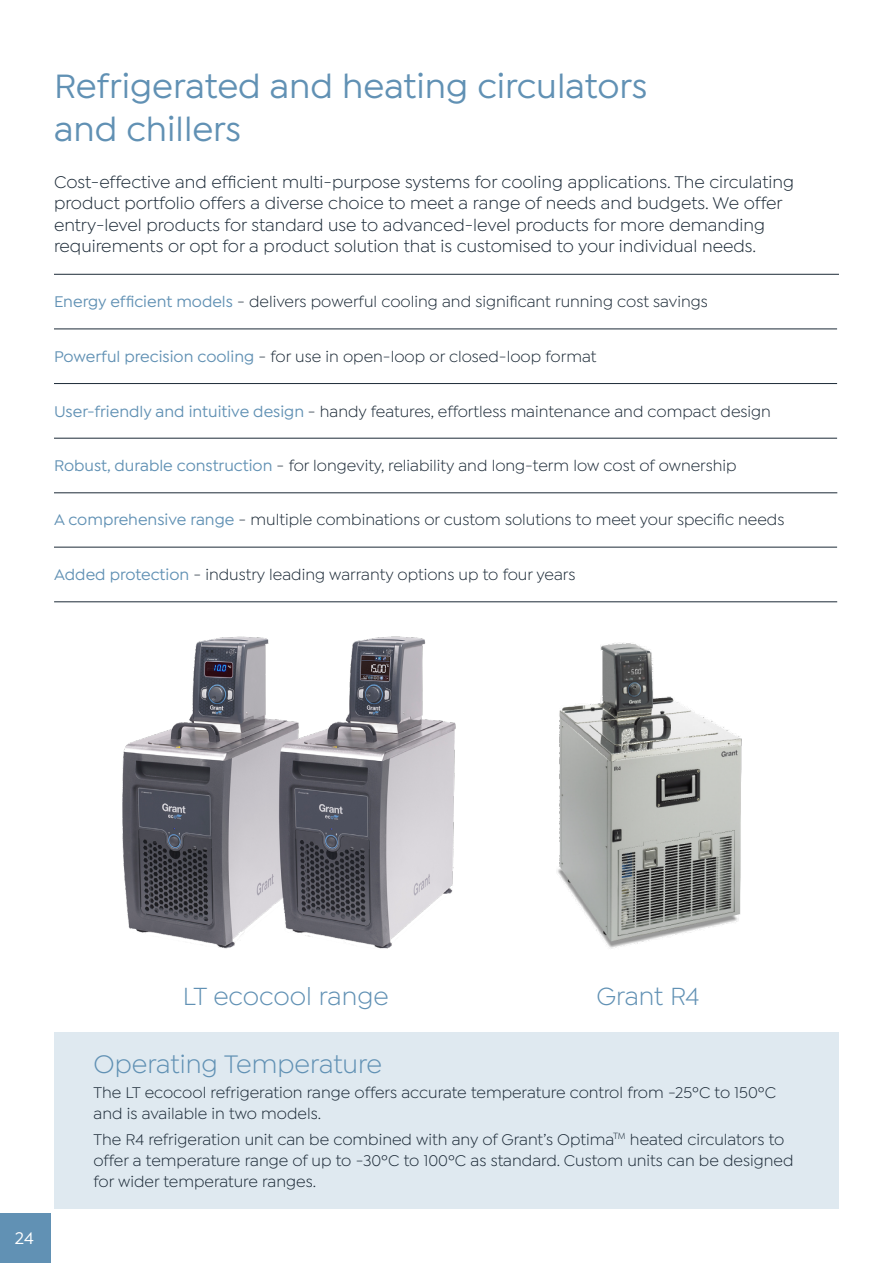
<style>
.page{position:relative;width:893px;height:1263px;background:#fff}
.page>*{position:absolute;margin:0;border:0;box-sizing:border-box;transform-origin:0 0}
.t1{font:500 36px/43.2px "Isidora Sans";color:#6191b4}
.t2{font:27px "Isidora Sans";color:#6191b4}
.t3{font:26.4px "Isidora Sans";color:#6191b4}
.t4{font:18px/21.6px "Isidora Sans";color:#1c2a37}
.t5{font:500 18px "Isidora Sans";color:#fff}
.t6{font:16.5px/21px "Isidora Sans";color:#1c2a37}
.s1{font-weight:500;color:#6191b4}
</style>
<div class="page">
<div style="left:54px;top:1032px;width:785px;height:177px;background:#dfe9f0"></div>
<hr style="left:54px;top:274px;width:785px;height:1px;background:#1c2a37">
<hr style="left:54px;top:328px;width:783px;height:1px;background:#1c2a37">
<hr style="left:54px;top:383px;width:783px;height:1px;background:#1c2a37">
<hr style="left:54px;top:438px;width:783px;height:1px;background:#1c2a37">
<hr style="left:54px;top:492px;width:783px;height:1px;background:#1c2a37">
<hr style="left:54px;top:547px;width:783px;height:1px;background:#1c2a37">
<img style="left:122px;top:636px;width:334px;height:313px">
<img style="left:557px;top:642px;width:184px;height:307px">
<hr style="left:54px;top:601px;width:783px;height:1px;background:#1c2a37">
<div style="left:0;top:1213px;width:50px;height:50px;background:#6191b4"></div>
<h1 class="t1" style="left:54px;top:64px;width:595px">Refrigerated and heating circulators and chillers</h1>
<p class="t4" style="left:54px;top:171px;width:742px">Cost-effective and efficient multi-purpose systems for cooling applications. The circulating product portfolio offers a diverse choice to meet a range of needs and budgets. We offer entry-level products for standard use to advanced-level products for more demanding requirements or opt for a product solution that is customised to your individual needs.</p>
<p class="t6" style="left:54px;top:291px;width:655px"><span class="s1">Energy efficient models</span> - delivers powerful cooling and significant running cost savings</p>
<p class="t6" style="left:54px;top:346px;width:544px"><span class="s1">Powerful precision cooling</span> - for use in open-loop or closed-loop format</p>
<p class="t6" style="left:54px;top:400px;width:718px"><span class="s1">User-friendly and intuitive design</span> - handy features, effortless maintenance and compact design</p>
<p class="t6" style="left:54px;top:455px;width:684px"><span class="s1">Robust, durable construction</span> - for longevity, reliability and long-term low cost of ownership</p>
<p class="t6" style="left:54px;top:509px;width:732px"><span class="s1">A comprehensive range</span> - multiple combinations or custom solutions to meet your specific needs</p>
<p class="t6" style="left:54px;top:564px;width:523px"><span class="s1">Added protection</span> - industry leading warranty options up to four years</p>
<p class="t5" style="left:15px;top:1228px;width:21px">24</p>
<h3 class="t3" style="left:183px;top:982px;width:207px">LT ecocool range</h3>
<h3 class="t3" style="left:596px;top:982px;width:105px">Grant R4</h3>
<h2 class="t2" style="left:94px;top:1049px;width:290px">Operating Temperature</h2>
<p class="t6" style="left:94px;top:1082px;width:684px">The LT ecocool refrigeration range offers accurate temperature control from -25ºC to 150ºC and is available in two models.</p>
<p class="t6" style="left:94px;top:1128px;width:701px">The R4 refrigeration unit can be combined with any of Grant’s Optima<sup>TM</sup> heated circulators to offer a temperature range of up to -30ºC to 100ºC as standard. Custom units can be designed for wider temperature ranges.</p>
</div>
